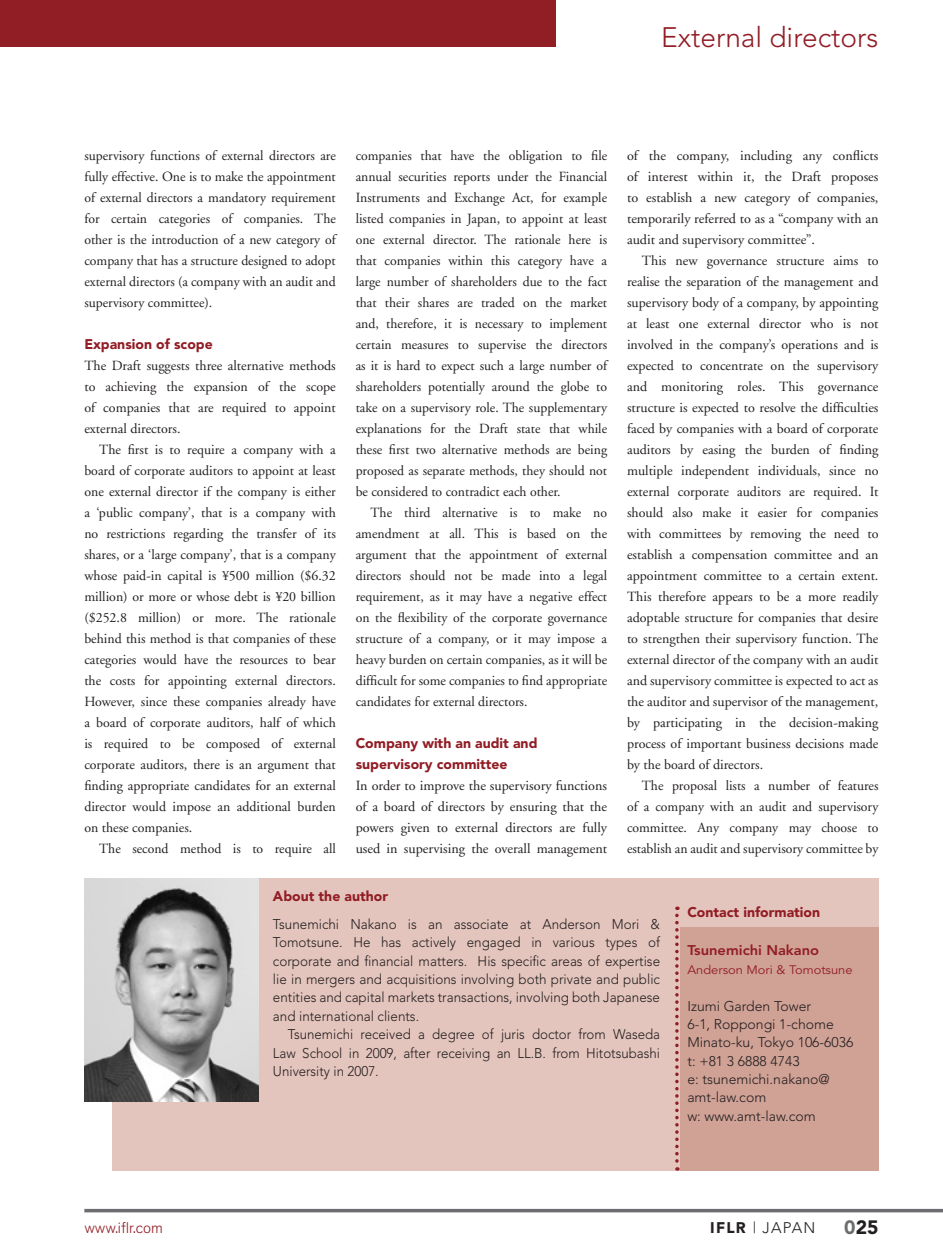
<style>
.page{position:relative;width:943px;height:1260px;background:#fff}
.page>*{position:absolute;margin:0;border:0;box-sizing:border-box;transform-origin:0 0}
.t1{font:300 28px "Avenir";color:#911d25}
.t2{font:900 19.25px "Avenir";color:#231f20}
.t3{font:300 15.4px "Akzidenz Grotesk BE";color:#911d25}
.t4{font:300 15.4px "Avenir";letter-spacing:.08em;color:#231f20}
.Body_text{font:14px/21px "Adobe Garamond";color:#231f20;text-align:justify}
.Body_text_no_indent{font:14px/21px "Adobe Garamond";color:#231f20;text-align:justify}
.Body_text_no_indent-2{font:300 14px/18.4px "Avenir";color:#231f20;text-align:justify;scale:.96 1}
.Body_text_no_indent-3{font:300 14px/18.4px "Avenir";color:#231f20}
.Body_text_no_indent-4{font:300 14px/18.4px "Avenir";color:#231f20;text-align:justify;scale:.95 1}
.Subheading_1{font:900 14px/21px "Avenir";color:#911d25}
.Body_text_no_indent-5{font:800 14px "Avenir";color:#911d25;scale:1.05 1}
.Body_text_no_indent-6{font:12.25px "Avenir";color:#911d25;scale:1.05 1}
.s1{font-weight:900}
.s2{color:#6c6d70}
</style>
<div class="page">
<div style="left:0;top:0;width:556px;height:47px;background:#911d25"></div>
<hr style="left:84px;top:1209px;width:859px;height:3px;background:#6c6d70">
<div style="left:112px;top:878px;width:766px;height:293px;background:#e4c5bd"></div>
<div style="left:680px;top:927px;width:198px;height:244px;background:#d0a195"></div>
<svg style="left:675px;top:907px;width:3px;height:264px"></svg>
<img style="left:84px;top:878px;width:174px;height:223px">
<h1 class="t1" style="left:661px;top:21px;width:219px">External directors</h1>
<p class="Body_text" style="left:84px;top:145px;width:253px">supervisory functions of external directors are fully effective. One is to make the appointment of external directors a mandatory requirement for certain categories of companies. The other is the introduction of a new category of company that has a structure designed to adopt external directors (a company with an audit and supervisory committee).</p>
<p class="Subheading_1" style="left:84px;top:333px;width:130px">Expansion of scope</p>
<p class="Body_text_no_indent" style="left:84px;top:355px;width:253px">The Draft suggests three alternative methods to achieving the expansion of the scope of companies that are required to appoint external directors.</p>
<p class="Body_text" style="left:84px;top:439px;width:253px;text-indent:15px">The first is to require a company with a board of corporate auditors to appoint at least one external director if the company is either a ‘public company’, that is a company with no restrictions regarding the transfer of its shares, or a ‘large company’, that is a company whose paid-in capital is ¥500 million ($6.32 million) or more or whose debt is ¥20 billion ($252.8 million) or more. The rationale behind this method is that companies of these categories would have the resources to bear the costs for appointing external directors.<br>However, since these companies already have a board of corporate auditors, half of which is required to be composed of external corporate auditors, there is an argument that finding appropriate candidates for an external director would impose an additional burden on these companies.</p>
<p class="Body_text" style="left:99px;top:838px;width:238px">The second method is to require all</p>
<p class="Body_text" style="left:356px;top:145px;width:253px">companies that have the obligation to file annual securities reports under the Financial Instruments and Exchange Act, for example listed companies in Japan, to appoint at least one external director. The rationale here is that companies within this category have a large number of shareholders due to the fact that their shares are traded on the market and, therefore, it is necessary to implement certain measures to supervise the directors as it is hard to expect such a large number of shareholders potentially around the globe to take on a supervisory role. The supplementary explanations for the Draft state that while these first two alternative methods are being proposed as separate methods, they should not be considered to contradict each other.</p>
<p class="Body_text" style="left:356px;top:502px;width:253px;text-indent:15px">The third alternative is to make no amendment at all. This is based on the argument that the appointment of external directors should not be made into a legal requirement, as it may have a negative effect on the flexibility of the corporate governance structure of a company, or it may impose a heavy burden on certain companies, as it will be difficult for some companies to find appropriate candidates for external directors.</p>
<p class="Subheading_1" style="left:356px;top:732px;width:183px">Company with an audit and supervisory committee</p>
<p class="Body_text_no_indent" style="left:356px;top:775px;width:253px">In order to improve the supervisory functions of a board of directors by ensuring that the powers given to external directors are fully used in supervising the overall management</p>
<p class="Body_text_no_indent" style="left:627px;top:145px;width:253px">of the company, including any conflicts of interest within it, the Draft proposes to establish a new category of companies, temporarily referred to as a “company with an audit and supervisory committee”.</p>
<p class="Body_text" style="left:627px;top:250px;width:253px;text-indent:15px">This new governance structure aims to realise the separation of the management and supervisory body of a company, by appointing at least one external director who is not involved in the company’s operations and is expected to concentrate on the supervisory and monitoring roles. This governance structure is expected to resolve the difficulties faced by companies with a board of corporate auditors by easing the burden of finding multiple independent individuals, since no external corporate auditors are required. It should also make it easier for companies with committees by removing the need to establish a compensation committee and an appointment committee to a certain extent.<br>This therefore appears to be a more readily adoptable structure for companies that desire to strengthen their supervisory function. The external director of the company with an audit and supervisory committee is expected to act as the auditor and supervisor of the management, by participating in the decision-making process of important business decisions made by the board of directors.</p>
<p class="Body_text" style="left:627px;top:775px;width:253px;text-indent:15px">The proposal lists a number of features of a company with an audit and supervisory committee. Any company may choose to establish an audit and supervisory committee by</p>
<p class="Subheading_1" style="left:273px;top:885px;width:117px">About the author</p>
<p class="Body_text_no_indent-2" style="left:273px;top:915px;width:405px">Tsunemichi Nakano is an associate at Anderson Mori &amp; Tomotsune. He has actively engaged in various types of corporate and financial matters. His specific areas of expertise lie in mergers and acquisitions involving both private and public entities and capital markets transactions, involving both Japanese and international clients.</p>
<p class="Body_text_no_indent-4" style="left:273px;top:1025px;width:409px;text-indent:15px">Tsunemichi received a degree of juris doctor from Waseda Law School in 2009, after receiving an LL.B. from Hitotsubashi University in 2007.</p>
<p class="Subheading_1" style="left:687px;top:902px;width:134px">Contact information</p>
<p class="Body_text_no_indent-5" style="left:687px;top:942px;width:127px">Tsunemichi Nakano</p>
<p class="Body_text_no_indent-6" style="left:687px;top:963px;width:159px">Anderson Mori &amp; Tomotsune</p>
<p class="Body_text_no_indent-3" style="left:687px;top:997px;width:125px">Izumi Garden Tower</p>
<p class="Body_text_no_indent-3" style="left:687px;top:1015px;width:148px">6-1, Roppongi 1-chome</p>
<p class="Body_text_no_indent-3" style="left:687px;top:1033px;width:167px">Minato-ku, Tokyo 106-6036</p>
<p class="Body_text_no_indent-3" style="left:687px;top:1052px;width:114px">t: +81 3 6888 4743</p>
<p class="Body_text_no_indent-3" style="left:687px;top:1070px;width:144px">e: tsunemichi.nakano@ amt-law.com</p>
<p class="Body_text_no_indent-3" style="left:687px;top:1107px;width:130px">w: www.amt-law.com</p>
<p class="t3" style="left:84px;top:1219px;width:80px">www.iflr.com</p>
<p class="t4" style="left:710px;top:1219px;width:107px"><span class="s1">IFLR</span> | JAPAN</p>
<h2 class="t2" style="left:844px;top:1216px;width:36px"><span class="s2">0</span>25</h2>
</div>
